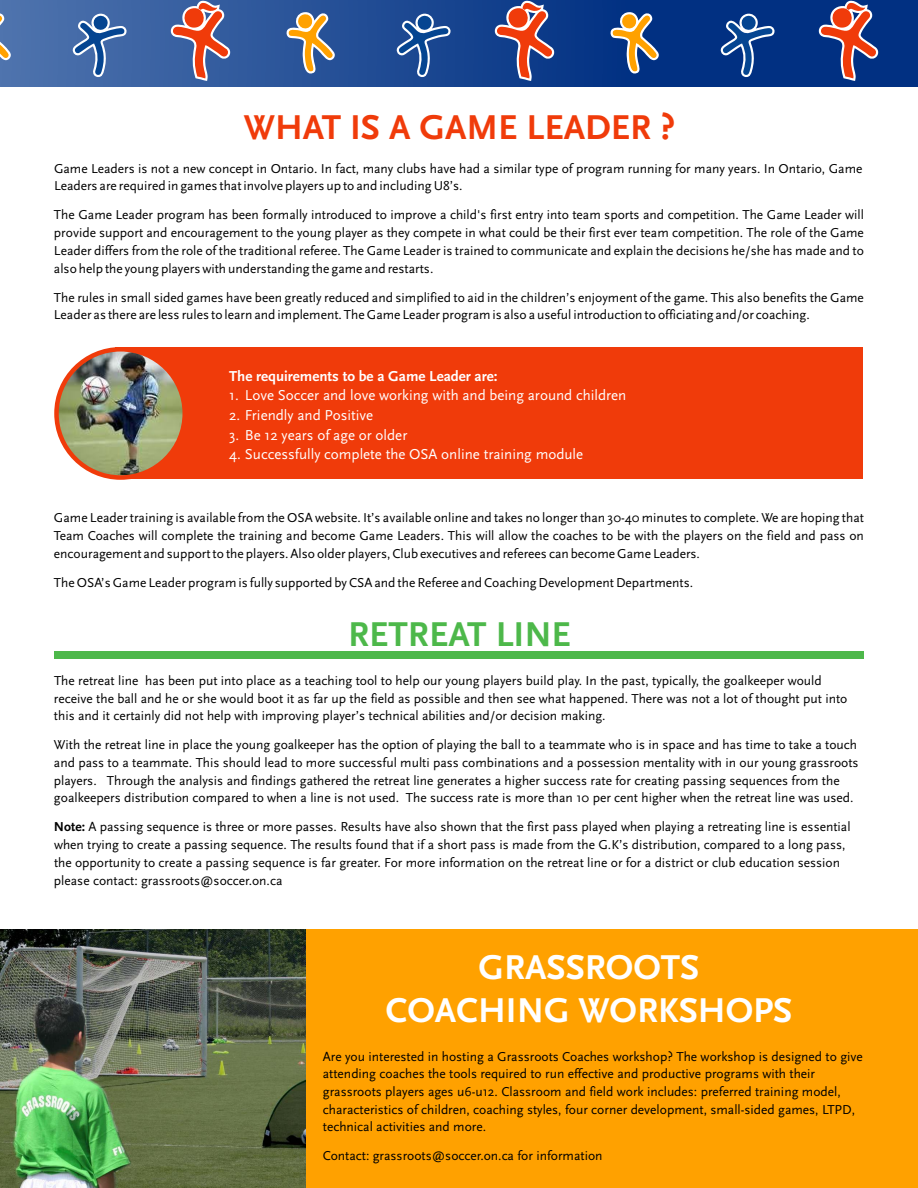
<style>
.page{position:relative;width:918px;height:1188px;background:#fff}
.page>*{position:absolute;margin:0;border:0;box-sizing:border-box;transform-origin:0 0}
.t1{font:700 36px/42.9px "Scala Sans LF";color:#fff;text-align:center}
.t2{font:700 36px "Scala Sans LF";color:#f03b0a}
.t3{font:700 36px "Scala Sans LF";color:#4db84a}
.t4{font:15px "Scala Sans";color:#fff}
.t5{font:700 15px "Scala Sans LF";color:#fff}
.t6{font:13.5px/17.7px "Scala Sans";color:#000}
.s1{font-family:"Scala Sans LF";font-weight:700}
</style>
<div class="page">
<img style="left:0;top:930px;width:306px;height:258px">
<div style="left:306px;top:930px;width:612px;height:258px;background:#ffa100"></div>
<hr style="left:0;top:1032px;width:1px;height:156px;background:#d9e3f2">
<div style="left:116px;top:348px;width:747px;height:131px;background:#f03b0a"></div>
<img style="left:57px;top:349px;width:128px;height:128px;border-radius:50%">
<div style="left:54px;top:347px;width:133px;height:133px;border:4px solid #f03b0a;border-radius:50%"></div>
<div style="left:0;top:0;width:918px;height:86px;background:linear-gradient(to right,#476da9,#002279)"></div>
<svg style="left:0;top:0;width:11px;height:81px"></svg>
<svg style="left:72px;top:0;width:263px;height:81px;background:#596b97"></svg>
<svg style="left:396px;top:0;width:263px;height:81px;background:#3a5086"></svg>
<svg style="left:720px;top:0;width:198px;height:81px;background:#2a4282"></svg>
<div style="left:54px;top:651px;width:810px;height:8px;background:#4db84a"></div>
<h1 class="t2" style="left:244px;top:112px;width:433px">WHAT IS A GAME LEADER ?</h1>
<p class="t6" style="left:54px;top:161px;width:810px">Game Leaders is not a new concept in Ontario. In fact, many clubs have had a similar type of program running for many years. In Ontario, Game<br>Leaders are required in games that involve players up to and including U8’s.</p>
<p class="t6" style="left:54px;top:207px;width:811px;text-align:justify">The Game Leader program has been formally introduced to improve a child's first entry into team sports and competition. The Game Leader will provide support and encouragement to the young player as they compete in what could be their first ever team competition. The role of the Game Leader differs from the role of the traditional referee. The Game Leader is trained to communicate and explain the decisions he/she has made and to also help the young players with understanding the game and restarts.</p>
<p class="t6" style="left:54px;top:290px;width:811px">The rules in small sided games have been greatly reduced and simplified to aid in the children’s enjoyment of the game. This also benefits the Game<br>Leader as there are less rules to learn and implement. The Game Leader program is also a useful introduction to officiating and/or coaching.</p>
<p class="t5" style="left:229px;top:370px;width:270px">The requirements to be a Game Leader are:</p>
<p class="t4" style="left:229px;top:389px;width:399px">1. Love Soccer and love working with and being around children</p>
<p class="t4" style="left:229px;top:409px;width:146px">2. Friendly and Positive</p>
<p class="t4" style="left:229px;top:429px;width:180px">3. Be 12 years of age or older</p>
<p class="t4" style="left:229px;top:448px;width:356px">4. Successfully complete the OSA online training module</p>
<p class="t6" style="left:54px;top:510px;width:812px;text-align:justify">Game Leader training is available from the OSA website. It’s available online and takes no longer than 30-40 minutes to complete. We are hoping that Team Coaches will complete the training and become Game Leaders. This will allow the coaches to be with the players on the field and pass on encouragement and support to the players. Also older players, Club executives and referees can become Game Leaders.</p>
<p class="t6" style="left:54px;top:575px;width:641px">The OSA’s Game Leader program is fully supported by CSA and the Referee and Coaching Development Departments.</p>
<h1 class="t3" style="left:348px;top:619px;width:224px">RETREAT LINE</h1>
<p class="t6" style="left:54px;top:673px;width:795px">The retreat line has been put into place as a teaching tool to help our young players build play. In the past, typically, the goalkeeper would receive the ball and he or she would boot it as far up the field as possible and then see what happened. There was not a lot of thought put into this and it certainly did not help with improving player’s technical abilities and/or decision making.</p>
<p class="t6" style="left:54px;top:737px;width:806px">With the retreat line in place the young goalkeeper has the option of playing the ball to a teammate who is in space and has time to take a touch and pass to a teammate. This should lead to more successful multi pass combinations and a possession mentality with in our young grassroots players. Through the analysis and findings gathered the retreat line generates a higher success rate for creating passing sequences from the goalkeepers distribution compared to when a line is not used. The success rate is more than 10 per cent higher when the retreat line was used.</p>
<p class="t6" style="left:54px;top:819px;width:798px"><span class="s1">Note:</span> A passing sequence is three or more passes. Results have also shown that the first pass played when playing a retreating line is essential when trying to create a passing sequence. The results found that if a short pass is made from the G.K’s distribution, compared to a long pass, the opportunity to create a passing sequence is far greater. For more information on the retreat line or for a district or club education session please contact: grassroots@soccer.on.ca</p>
<h1 class="t1" style="left:386px;top:949px;width:408px">GRASSROOTS<br>COACHING WORKSHOPS</h1>
<p class="t6" style="left:323px;top:1049px;width:542px">Are you interested in hosting a Grassroots Coaches workshop? The workshop is designed to give attending coaches the tools required to run effective and productive programs with their grassroots players ages u6-u12. Classroom and field work includes: preferred training model, characteristics of children, coaching styles, four corner development, small-sided games, LTPD, technical activities and more.</p>
<p class="t6" style="left:323px;top:1148px;width:281px">Contact: grassroots@soccer.on.ca for information</p>
</div>
